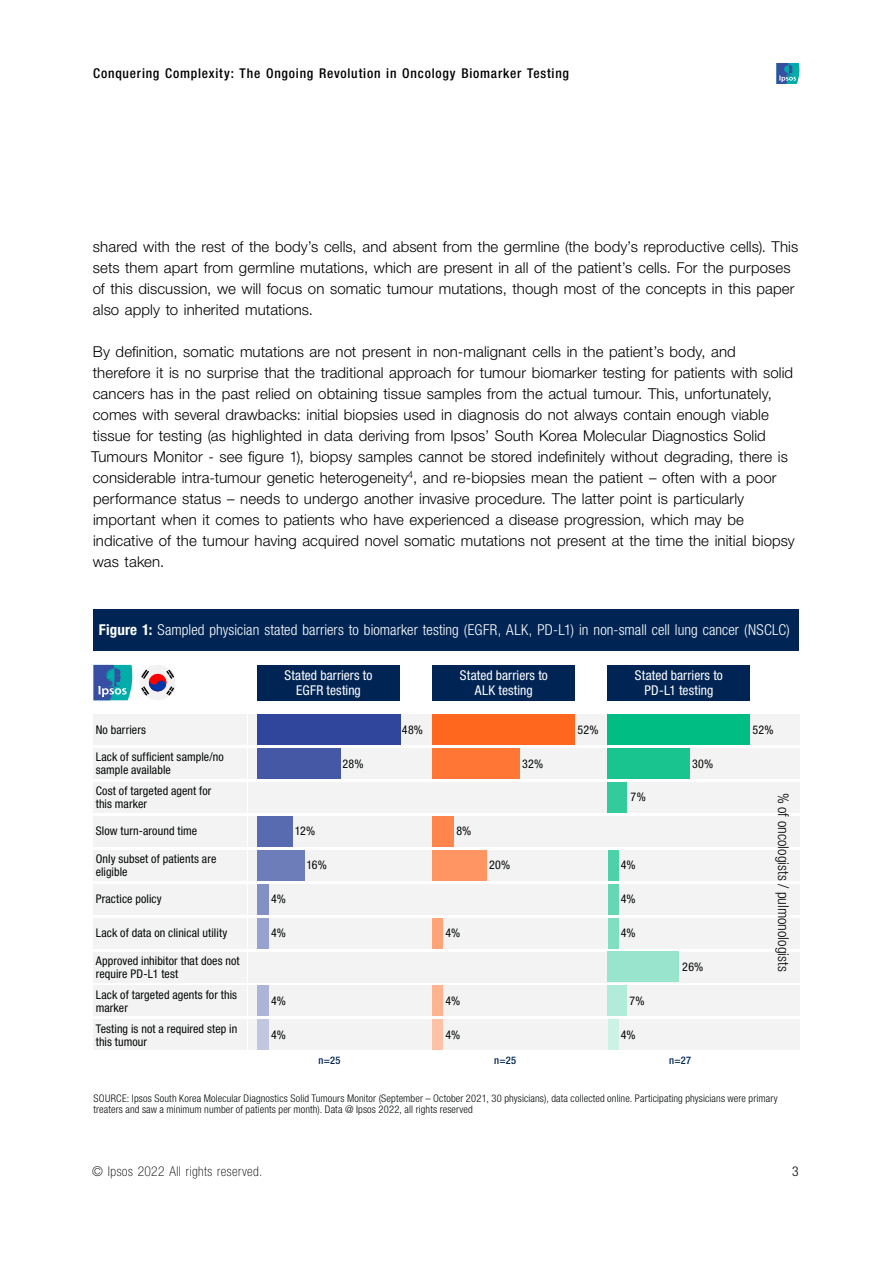
<style>
.page{position:relative;width:893px;height:1263px;background:#fff}
.page>*{position:absolute;margin:0;border:0;box-sizing:border-box;transform-origin:0 0}
.t1{font:300 15px/21px "Helvetica Neue LT Pro";letter-spacing:.005em;color:#000}
.t2{font:300 condensed 15px "Helvetica Neue LT Pro";letter-spacing:.005em;color:#fff}
.t3{font:300 condensed 15px "Helvetica Neue LT Pro";color:#050808}
.t4{font:condensed 13.5px/14.9px "Helvetica Neue LT Pro";letter-spacing:.01em;color:#fff;text-align:center}
.t5{font:500 condensed 13.5px "Helvetica Neue LT Pro";letter-spacing:.055em;color:#000}
.t6{font:100 condensed 13.5px "Helvetica Neue LT Pro";letter-spacing:.035em;color:#000}
.t7{font:300 condensed 13.5px "Helvetica Neue LT Pro";color:#000}
.t8{font:condensed 12px/13.2px "Helvetica Neue LT Pro";letter-spacing:.01em;color:#050808}
.t9{font:300 condensed 10.5px/11.6px "Helvetica Neue LT Pro";letter-spacing:.015em;color:#050808}
.t10{font:500 condensed 10.5px "Helvetica Neue LT Pro";color:#002554}
.s1{font-weight:700}
</style>
<div class="page">
<svg style="left:776px;top:63px;width:23px;height:21px"></svg>
<div style="left:248px;top:714px;width:551px;height:30px;background:#f3f3f3"></div>
<div style="left:248px;top:748px;width:551px;height:30px;background:#f3f3f3"></div>
<div style="left:248px;top:782px;width:551px;height:30px;background:#f3f3f3"></div>
<div style="left:248px;top:816px;width:551px;height:30px;background:#f3f3f3"></div>
<div style="left:248px;top:850px;width:551px;height:30px;background:#f3f3f3"></div>
<div style="left:248px;top:884px;width:551px;height:30px;background:#f3f3f3"></div>
<div style="left:248px;top:918px;width:551px;height:30px;background:#f3f3f3"></div>
<div style="left:248px;top:952px;width:551px;height:30px;background:#f3f3f3"></div>
<div style="left:248px;top:986px;width:551px;height:30px;background:#f3f3f3"></div>
<div style="left:248px;top:1020px;width:551px;height:30px;background:#f3f3f3"></div>
<div style="left:257px;top:1019px;width:12px;height:31px;background:#c1c7e1"></div>
<div style="left:257px;top:986px;width:12px;height:30px;background:#acb5d7"></div>
<div style="left:257px;top:918px;width:12px;height:30px;background:#97a2ce"></div>
<div style="left:257px;top:884px;width:12px;height:30px;background:#8290c4"></div>
<div style="left:257px;top:850px;width:48px;height:30px;background:#6d7dba"></div>
<div style="left:257px;top:816px;width:36px;height:30px;background:#586bb0"></div>
<div style="left:257px;top:748px;width:84px;height:30px;background:#4458a6"></div>
<div style="left:257px;top:714px;width:143px;height:31px;background:#2f469c"></div>
<div style="left:432px;top:1019px;width:11px;height:31px;background:#ffc2a5"></div>
<div style="left:432px;top:986px;width:11px;height:30px;background:#ffb38f"></div>
<div style="left:432px;top:918px;width:11px;height:30px;background:#ffa479"></div>
<div style="left:432px;top:850px;width:55px;height:30px;background:#ff9562"></div>
<div style="left:432px;top:816px;width:22px;height:30px;background:#ff854c"></div>
<div style="left:432px;top:748px;width:88px;height:30px;background:#ff7635"></div>
<div style="left:432px;top:714px;width:143px;height:31px;background:#ff671f"></div>
<div style="left:607px;top:1019px;width:11px;height:31px;background:#ccf2e6"></div>
<div style="left:607px;top:986px;width:20px;height:30px;background:#b3ebda"></div>
<div style="left:607px;top:952px;width:72px;height:30px;background:#99e4cd"></div>
<div style="left:607px;top:918px;width:11px;height:30px;background:#80dec1"></div>
<div style="left:607px;top:884px;width:11px;height:30px;background:#66d7b5"></div>
<div style="left:607px;top:850px;width:11px;height:30px;background:#4dd1a8"></div>
<div style="left:607px;top:782px;width:20px;height:30px;background:#33ca9c"></div>
<div style="left:607px;top:748px;width:83px;height:30px;background:#1ac48f"></div>
<div style="left:607px;top:714px;width:143px;height:31px;background:#00bd83"></div>
<div style="left:94px;top:609px;width:705px;height:41px;background:#002554"></div>
<div style="left:94px;top:714px;width:153px;height:30px;background:#f3f3f3"></div>
<div style="left:94px;top:748px;width:153px;height:30px;background:#f3f3f3"></div>
<div style="left:94px;top:782px;width:153px;height:30px;background:#f3f3f3"></div>
<div style="left:94px;top:816px;width:153px;height:30px;background:#f3f3f3"></div>
<div style="left:94px;top:850px;width:153px;height:30px;background:#f3f3f3"></div>
<div style="left:94px;top:884px;width:153px;height:30px;background:#f3f3f3"></div>
<div style="left:94px;top:918px;width:153px;height:30px;background:#f3f3f3"></div>
<div style="left:94px;top:952px;width:153px;height:30px;background:#f3f3f3"></div>
<div style="left:94px;top:986px;width:153px;height:30px;background:#f3f3f3"></div>
<div style="left:94px;top:1020px;width:153px;height:30px;background:#f3f3f3"></div>
<div style="left:257px;top:665px;width:143px;height:35px;background:#002554"></div>
<div style="left:432px;top:665px;width:143px;height:35px;background:#002554"></div>
<div style="left:607px;top:665px;width:143px;height:35px;background:#002554"></div>
<svg style="left:140px;top:665px;width:35px;height:35px"></svg>
<svg style="left:94px;top:665px;width:38px;height:35px"></svg>
<p class="t5" style="left:93px;top:65px;width:477px">Conquering Complexity: The Ongoing Revolution in Oncology Biomarker Testing</p>
<p class="t1" style="left:93px;top:236px;width:707px">shared with the rest of the body’s cells, and absent from the germline (the body’s reproductive cells). This sets them apart from germline mutations, which are present in all of the patient’s cells. For the purposes of this discussion, we will focus on somatic tumour mutations, though most of the concepts in this paper also apply to inherited mutations.</p>
<p class="t1" style="left:91px;top:341px;width:705px">By definition, somatic mutations are not present in non-malignant cells in the patient’s body, and therefore it is no surprise that the traditional approach for tumour biomarker testing for patients with solid cancers has in the past relied on obtaining tissue samples from the actual tumour. This, unfortunately, comes with several drawbacks: initial biopsies used in diagnosis do not always contain enough viable tissue for testing (as highlighted in data deriving from Ipsos’ South Korea Molecular Diagnostics Solid Tumours Monitor - see figure 1), biopsy samples cannot be stored indefinitely without degrading, there is considerable intra-tumour genetic heterogeneity<sup>4</sup>, and re-biopsies mean the patient – often with a poor performance status – needs to undergo another invasive procedure. The latter point is particularly important when it comes to patients who have experienced a disease progression, which may be indicative of the tumour having acquired novel somatic mutations not present at the time the initial biopsy was taken.</p>
<p class="t2" style="left:99px;top:621px;width:692px"><span class="s1">Figure 1:</span> Sampled physician stated barriers to biomarker testing (EGFR, ALK, PD-L1) in non-small cell lung cancer (NSCLC)</p>
<p class="t4" style="left:284px;top:668px;width:90px">Stated barriers to<br>EGFR testing</p>
<p class="t4" style="left:460px;top:668px;width:90px">Stated barriers to<br>ALK testing</p>
<p class="t4" style="left:635px;top:668px;width:90px">Stated barriers to<br>PD-L1 testing</p>
<p class="t8" style="left:96px;top:722px;width:52px">No barriers</p>
<p class="t8" style="left:402px;top:722px;width:23px">48%</p>
<p class="t8" style="left:577px;top:722px;width:22px">52%</p>
<p class="t8" style="left:752px;top:722px;width:22px">52%</p>
<p class="t8" style="left:96px;top:750px;width:130px">Lack of sufficient sample/no sample available</p>
<p class="t8" style="left:343px;top:756px;width:22px">28%</p>
<p class="t8" style="left:522px;top:756px;width:23px">32%</p>
<p class="t8" style="left:692px;top:756px;width:23px">30%</p>
<p class="t8" style="left:631px;top:790px;width:17px">7%</p>
<p class="t8" style="left:96px;top:784px;width:117px">Cost of targeted agent for this marker</p>
<p class="t8" style="left:96px;top:824px;width:103px">Slow turn-around time</p>
<p class="t8" style="left:295px;top:824px;width:22px">12%</p>
<p class="t8" style="left:456px;top:824px;width:17px">8%</p>
<p class="t8" style="left:96px;top:852px;width:122px">Only subset of patients are eligible</p>
<p class="t8" style="left:306px;top:858px;width:22px">16%</p>
<p class="t8" style="left:489px;top:858px;width:23px">20%</p>
<p class="t8" style="left:96px;top:892px;width:67px">Practice policy</p>
<p class="t8" style="left:271px;top:892px;width:16px">4%</p>
<p class="t8" style="left:96px;top:926px;width:133px">Lack of data on clinical utility</p>
<p class="t8" style="left:271px;top:926px;width:16px">4%</p>
<p class="t8" style="left:445px;top:926px;width:16px">4%</p>
<p class="t8" style="left:96px;top:954px;width:146px">Approved inhibitor that does not require PD-L1 test</p>
<p class="t8" style="left:682px;top:960px;width:23px">26%</p>
<p class="t8" style="left:96px;top:988px;width:143px">Lack of targeted agents for this marker</p>
<p class="t8" style="left:271px;top:994px;width:16px">4%</p>
<p class="t8" style="left:445px;top:994px;width:16px">4%</p>
<p class="t8" style="left:629px;top:994px;width:17px">7%</p>
<p class="t8" style="left:96px;top:1022px;width:143px">Testing is not a required step in this tumour</p>
<p class="t8" style="left:271px;top:1028px;width:16px">4%</p>
<p class="t3" style="left:792px;top:793px;width:180px;rotate:90deg">% of oncologists / pulmonologists</p>
<p class="t8" style="left:621px;top:858px;width:16px">4%</p>
<p class="t8" style="left:621px;top:892px;width:16px">4%</p>
<p class="t8" style="left:621px;top:926px;width:16px">4%</p>
<p class="t8" style="left:445px;top:1028px;width:16px">4%</p>
<p class="t8" style="left:621px;top:1028px;width:16px">4%</p>
<p class="t10" style="left:318px;top:1054px;width:24px">n=25</p>
<p class="t10" style="left:494px;top:1054px;width:24px">n=25</p>
<p class="t10" style="left:669px;top:1054px;width:24px">n=27</p>
<p class="t9" style="left:94px;top:1092px;width:685px">SOURCE: Ipsos South Korea Molecular Diagnostics Solid Tumours Monitor (September – October 2021, 30 physicians), data collected online. Participating physicians were primary treaters and saw a minimum number of patients per month). Data @ Ipsos 2022, all rights reserved</p>
<p class="t6" style="left:92px;top:1164px;width:172px">© Ipsos 2022 All rights reserved.</p>
<p class="t7" style="left:792px;top:1163px;width:8px">3</p>
</div>
